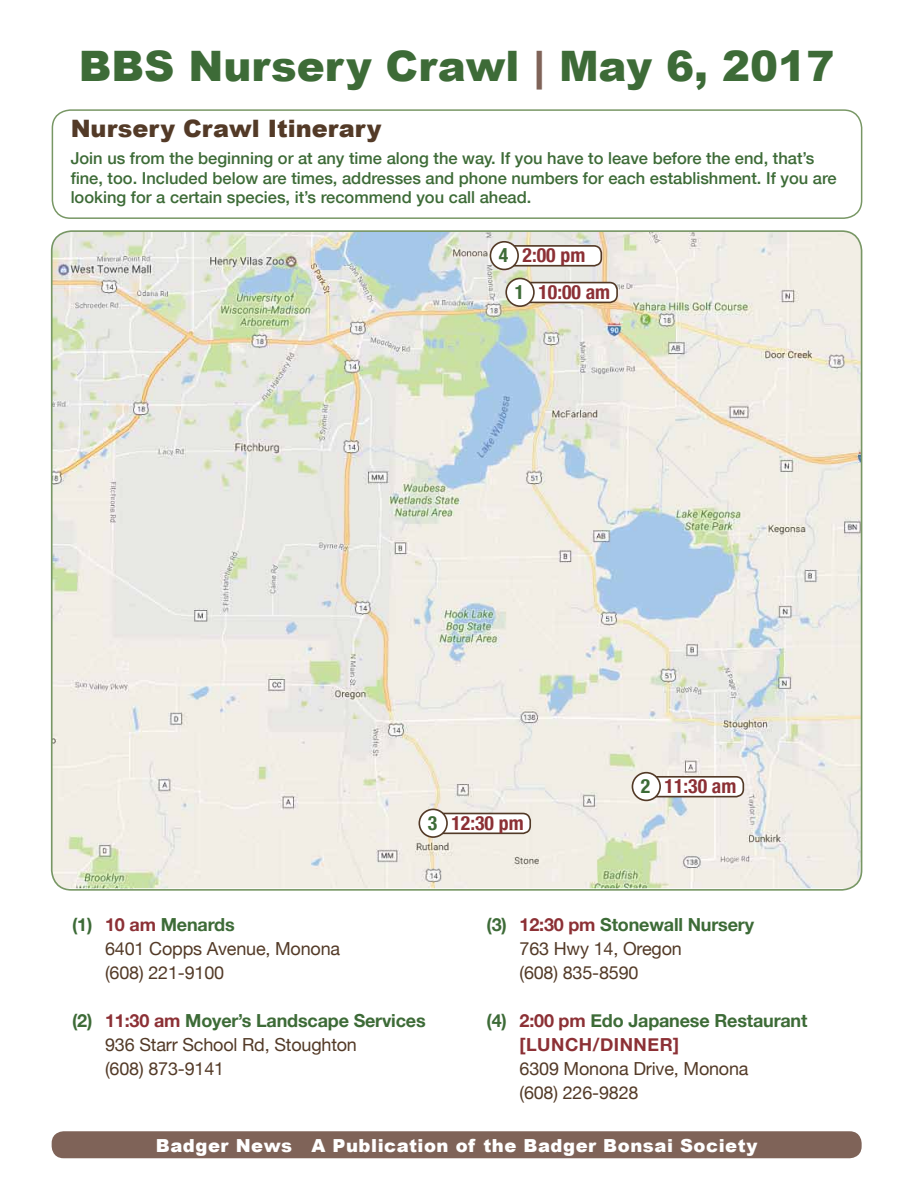
<style>
.page{position:relative;width:918px;height:1188px;background:#fff}
.page>*{position:absolute;margin:0;border:0;box-sizing:border-box;transform-origin:0 0}
.t1{font:900 42px "Arial";color:#3d6b37}
.t2{font:900 24px "Arial";color:#533a27}
.t3{font:700 condensed 19.65px "Helvetica Neue";color:#8c3035}
.t4{font:18px/24px "Helvetica Neue";letter-spacing:-.01em;color:#533a27}
.t5{font:900 18px "Arial";letter-spacing:.03em;color:#fff}
.t6{font:700 18px/24px "Helvetica Neue";letter-spacing:-.01em;color:#3d6b37}
.t7{font:500 16.5px/19.5px "Helvetica Neue";color:#3d6b37}
.s1{color:#7f6358}
.s2{color:#3d6b37}
.s3{font-weight:700;color:#3d6b37}
.s4{font-weight:700;color:#8c3035}
.s5{color:#8c3035}
</style>
<div class="page">
<div style="left:52px;top:1131px;width:810px;height:27px;background:#7f6358;border-radius:12px"></div>
<div style="left:52px;top:109px;width:810px;height:110px;border:2px solid #789765;border-radius:18px"></div>
<img style="left:52px;top:231px;width:810px;height:657px">
<div style="left:517px;top:283px;width:100px;height:19px;background:#fff;border-radius:8px"></div>
<div style="left:516px;top:282px;width:102px;height:21px;border:2px solid #533a27;border-radius:8px"></div>
<div style="left:506px;top:278px;width:28px;height:28px;background:#fff;border-radius:50%"></div>
<div style="left:505px;top:278px;width:30px;height:29px;border:2px solid #533a27;border-radius:50%"></div>
<div style="left:430px;top:813px;width:100px;height:20px;background:#fff;border-radius:8px"></div>
<div style="left:429px;top:813px;width:102px;height:21px;border:2px solid #533a27;border-radius:8px"></div>
<div style="left:419px;top:809px;width:28px;height:28px;background:#fff;border-radius:50%"></div>
<div style="left:419px;top:809px;width:29px;height:29px;border:2px solid #533a27;border-radius:50%"></div>
<div style="left:501px;top:246px;width:100px;height:20px;background:#fff;border-radius:8px"></div>
<div style="left:500px;top:245px;width:102px;height:22px;border:2px solid #533a27;border-radius:8px"></div>
<div style="left:490px;top:242px;width:28px;height:27px;background:#fff;border-radius:50%"></div>
<div style="left:490px;top:241px;width:29px;height:29px;border:2px solid #533a27;border-radius:50%"></div>
<div style="left:643px;top:777px;width:100px;height:20px;background:#fff;border-radius:8px"></div>
<div style="left:642px;top:776px;width:102px;height:21px;border:2px solid #533a27;border-radius:8px"></div>
<div style="left:632px;top:773px;width:28px;height:27px;background:#fff;border-radius:50%"></div>
<div style="left:632px;top:772px;width:29px;height:29px;border:2px solid #533a27;border-radius:50%"></div>
<h1 class="t1" style="left:79px;top:36px;width:757px">BBS Nursery Crawl <span class="s1">|</span> May 6, 2017</h1>
<h2 class="t2" style="left:71px;top:111px;width:312px">Nursery Crawl Itinerary</h2>
<p class="t7" style="left:71px;top:148px;width:768px">Join us from the beginning or at any time along the way. If you have to leave before the end, that’s fine, too. Included below are times, addresses and phone numbers for each establishment. If you are looking for a certain species, it’s recommend you call ahead.</p>
<p class="t3" style="left:499px;top:239px;width:88px"><span class="s2">4</span> 2:00 pm</p>
<p class="t3" style="left:515px;top:276px;width:97px"><span class="s2">1</span> 10:00 am</p>
<p class="t3" style="left:428px;top:806px;width:97px"><span class="s2">3</span> 12:30 pm</p>
<p class="t3" style="left:641px;top:770px;width:97px"><span class="s2">2</span> 11:30 am</p>
<p class="t4" style="left:105px;top:911px;width:237px;text-indent:-33px"><span class="s3">(1)</span> <span class="s4">10 am</span> <span class="s3">Menards<br></span>6401 Copps Avenue, Monona (608) 221-9100</p>
<p class="t4" style="left:105px;top:1007px;width:322px;text-indent:-33px"><span class="s3">(2)</span> <span class="s4">11:30 am</span> <span class="s3">Moyer’s Landscape Services<br></span>936 Starr School Rd, Stoughton<br>(608) 873-9141</p>
<p class="t4" style="left:520px;top:911px;width:236px;text-indent:-33px"><span class="s3">(3)</span> <span class="s4">12:30 pm</span> <span class="s3">Stonewall Nursery<br></span>763 Hwy 14, Oregon<br>(608) 835-8590</p>
<p class="t6" style="left:520px;top:1007px;width:289px;text-indent:-33px">(4) <span class="s5">2:00 pm</span> Edo Japanese Restaurant <span class="s5">[LUNCH/DINNER]</span></p>
<p class="t4" style="left:520px;top:1055px;width:231px">6309 Monona Drive, Monona (608) 226-9828</p>
<p class="t5" style="left:156px;top:1132px;width:603px">Badger News <span class="s1">|</span> A Publication of the Badger Bonsai Society</p>
</div>
